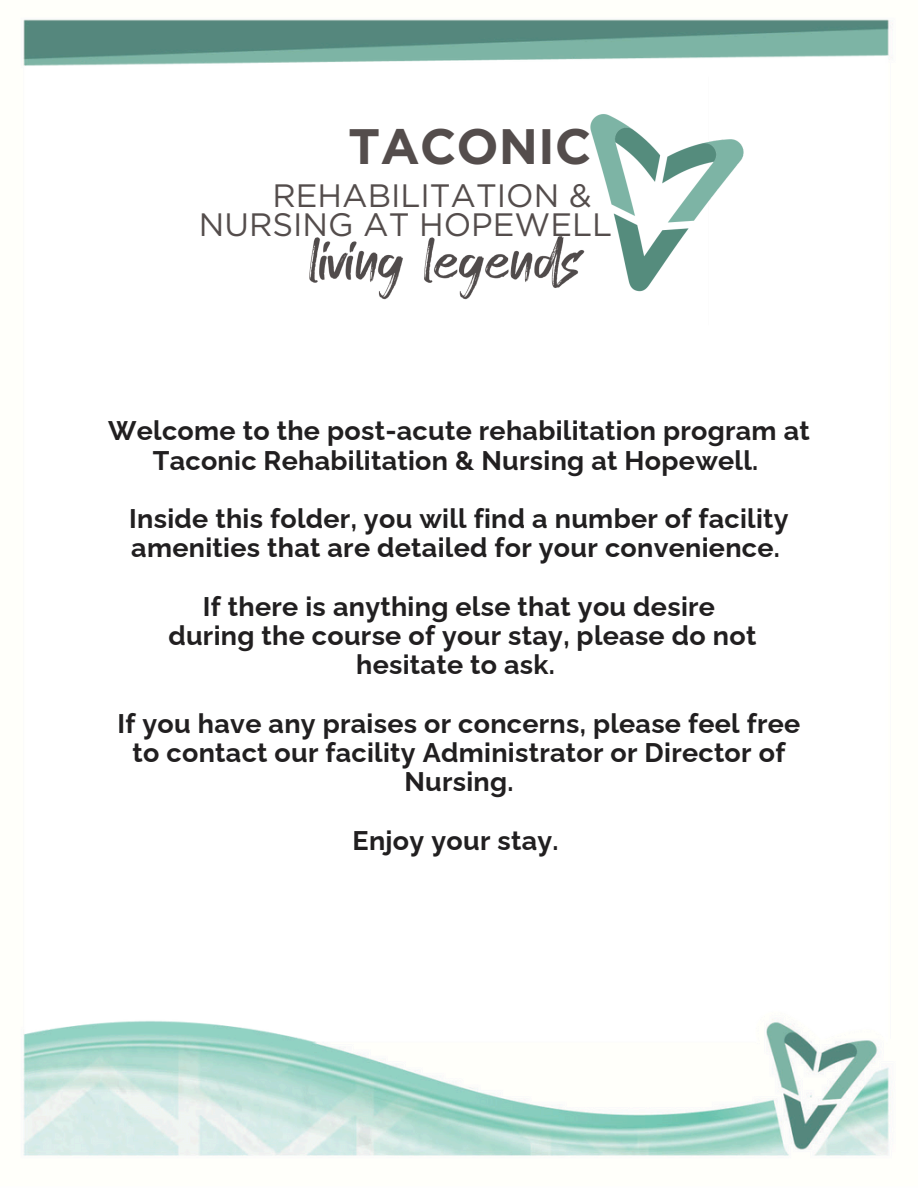
<style>
.page{position:relative;width:918px;height:1188px;background:#fff}
.page>*{position:absolute;margin:0;border:0;box-sizing:border-box;transform-origin:0 0}
.t1{font:700 49.8px "Gotham";color:#544d4c}
.t2{font:32.4px/29.2px "Gotham";color:#544d4c}
.t3{font:700 27px/29.2px "Raleway";letter-spacing:.01em;color:#211f20;text-align:center}
</style>
<div class="page">
<img style="left:23px;top:19px;width:867px;height:1137px">
<img style="left:223px;top:70px;width:528px;height:263px">
<h1 class="t1" style="left:348px;top:116px;width:245px">TACONIC</h1>
<p class="t2" style="left:199px;top:181px;width:415px;text-indent:74px">REHABILITATION &amp;<br>NURSING AT HOPEWELL</p>
<p class="t3" style="left:108px;top:416px;width:703px">Welcome to the post-acute rehabilitation program at<br>Taconic Rehabilitation &amp; Nursing at Hopewell.</p>
<p class="t3" style="left:129px;top:504px;width:661px;text-align:left">Inside this folder, you will find a number of facility amenities that are detailed for your convenience.</p>
<p class="t3" style="left:168px;top:592px;width:590px">If there is anything else that you desire during the course of your stay, please do not hesitate to ask.</p>
<p class="t3" style="left:118px;top:709px;width:684px">If you have any praises or concerns, please feel free to contact our facility Administrator or Director of<br>Nursing.</p>
<p class="t3" style="left:353px;top:826px;width:208px">Enjoy your stay.</p>
</div>
